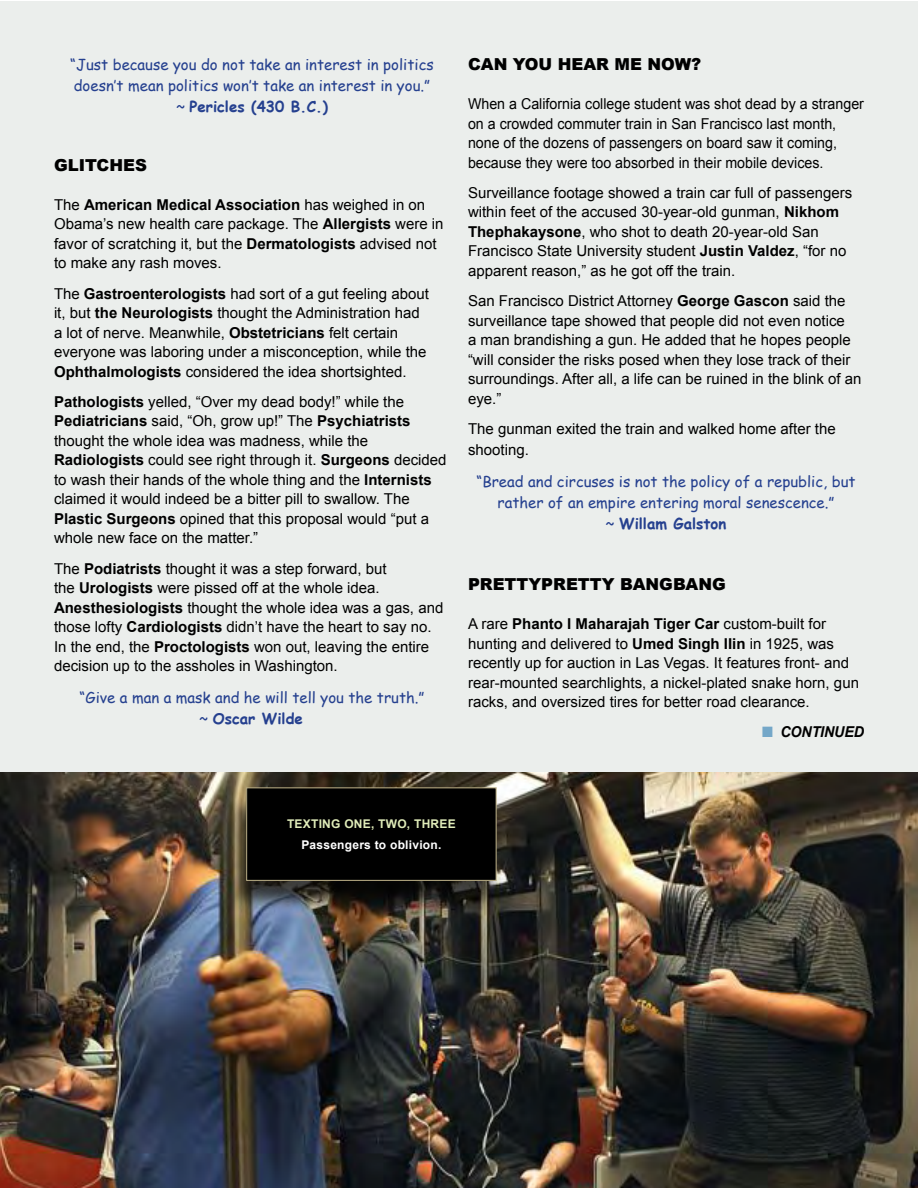
<style>
.page{position:relative;width:918px;height:1188px;background:#fff}
.page>*{position:absolute;margin:0;border:0;box-sizing:border-box;transform-origin:0 0}
.t1{font:900 16.5px "Arial";color:#000}
.t2{font:15px/19.5px "Arial";color:#000}
.t3{font:15px/21px "Comic Sans MS";color:#25408f;text-align:center}
.t4{font:15px/19.5px "Arial";color:#000;scale:.95 1}
.t5{font:italic 700 15px "Arial";letter-spacing:-.01em;color:#000;scale:.95 1}
.t6{font:700 12px "Arial";letter-spacing:.02em;color:#fff}
.t7{font:700 12px "Arial";letter-spacing:.02em;color:#e0ecb9}
.s1{font-weight:700}
.s2{color:#74a7c8}
</style>
<div class="page">
<div style="left:0;top:2px;width:918px;height:1186px;background:#ebeeec"></div>
<img style="left:0;top:772px;width:918px;height:416px">
<div style="left:224px;top:792px;width:280px;height:122px;background:#000;opacity:.75"></div>
<div style="left:247px;top:788px;width:249px;height:92px;background:#000"></div>
<div style="left:246px;top:787px;width:251px;height:94px;border:1px solid #b6aa83"></div>
<p class="t3" style="left:70px;top:54px;width:365px">“Just because you do not take an interest in politics doesn’t mean politics won’t take an interest in you.” ~ <span class="s1">Pericles (430 B.C.)</span></p>
<p class="t1" style="left:54px;top:156px;width:94px">GLITCHES</p>
<p class="t2" style="left:54px;top:195px;width:391px">The <span class="s1">American Medical Association</span> has weighed in on Obama’s new health care package. The <span class="s1">Allergists</span> were in favor of scratching it, but the <span class="s1">Dermatologists</span> advised not to make any rash moves.</p>
<p class="t2" style="left:54px;top:284px;width:376px">The <span class="s1">Gastroenterologists</span> had sort of a gut feeling about it, but <span class="s1">the Neurologists</span> thought the Administration had a lot of nerve. Meanwhile, <span class="s1">Obstetricians</span> felt certain everyone was laboring under a misconception, while the <span class="s1">Ophthalmologists</span> considered the idea shortsighted.</p>
<p class="t2" style="left:54px;top:392px;width:394px"><span class="s1">Pathologists</span> yelled, “Over my dead body!” while the <span class="s1">Pediatricians</span> said, “Oh, grow up!” The <span class="s1">Psychiatrists </span>thought the whole idea was madness, while the <span class="s1">Radiologists</span> could see right through it. <span class="s1">Surgeons</span> decided to wash their hands of the whole thing and the <span class="s1">Internists </span>claimed it would indeed be a bitter pill to swallow. The <span class="s1">Plastic Surgeons</span> opined that this proposal would “put a whole new face on the matter.”</p>
<p class="t2" style="left:54px;top:559px;width:391px">The <span class="s1">Podiatrists</span> thought it was a step forward, but<br>the <span class="s1">Urologists</span> were pissed off at the whole idea.<br><span class="s1">Anesthesiologists</span> thought the whole idea was a gas, and those lofty <span class="s1">Cardiologists</span> didn’t have the heart to say no.<br>In the end, the <span class="s1">Proctologists</span> won out, leaving the entire decision up to the assholes in Washington.</p>
<p class="t3" style="left:80px;top:687px;width:346px">“Give a man a mask and he will tell you the truth.” ~ <span class="s1">Oscar Wilde</span></p>
<p class="t1" style="left:468px;top:55px;width:235px">CAN YOU HEAR ME NOW?</p>
<p class="t4" style="left:468px;top:94px;width:418px">When a California college student was shot dead by a stranger on a crowded commuter train in San Francisco last month, none of the dozens of passengers on board saw it coming, because they were too absorbed in their mobile devices.</p>
<p class="t2" style="left:468px;top:183px;width:386px">Surveillance footage showed a train car full of passengers within feet of the accused 30-year-old gunman, <span class="s1">Nikhom Thephakaysone</span>, who shot to death 20-year-old San Francisco State University student <span class="s1">Justin Valdez</span>, “for no apparent reason,” as he got off the train.</p>
<p class="t2" style="left:468px;top:291px;width:395px">San Francisco District Attorney <span class="s1">George Gascon</span> said the surveillance tape showed that people did not even notice<br>a man brandishing a gun. He added that he hopes people “will consider the risks posed when they lose track of their surroundings. After all, a life can be ruined in the blink of an eye.”</p>
<p class="t2" style="left:468px;top:418px;width:369px;line-height:21px">The gunman exited the train and walked home after the shooting.</p>
<p class="t3" style="left:476px;top:470px;width:381px">“Bread and circuses is not the policy of a republic, but rather of an empire entering moral senescence.”<br>~ <span class="s1">Willam Galston</span></p>
<p class="t1" style="left:468px;top:575px;width:259px">PRETTYPRETTY BANGBANG</p>
<p class="t2" style="left:468px;top:614px;width:393px">A rare <span class="s1">Phanto I Maharajah Tiger Car</span> custom-built for hunting and delivered to <span class="s1">Umed Singh IIin</span> in 1925, was recently up for auction in Las Vegas. It features front- and rear-mounted searchlights, a nickel-plated snake horn, gun racks, and oversized tires for better road clearance.</p>
<p class="t5" style="left:762px;top:722px;width:109px"><span class="s2">■</span> CONTINUED</p>
<p class="t7" style="left:287px;top:816px;width:170px">TEXTING ONE, TWO, THREE</p>
<p class="t6" style="left:301px;top:837px;width:141px">Passengers to oblivion.</p>
</div>
